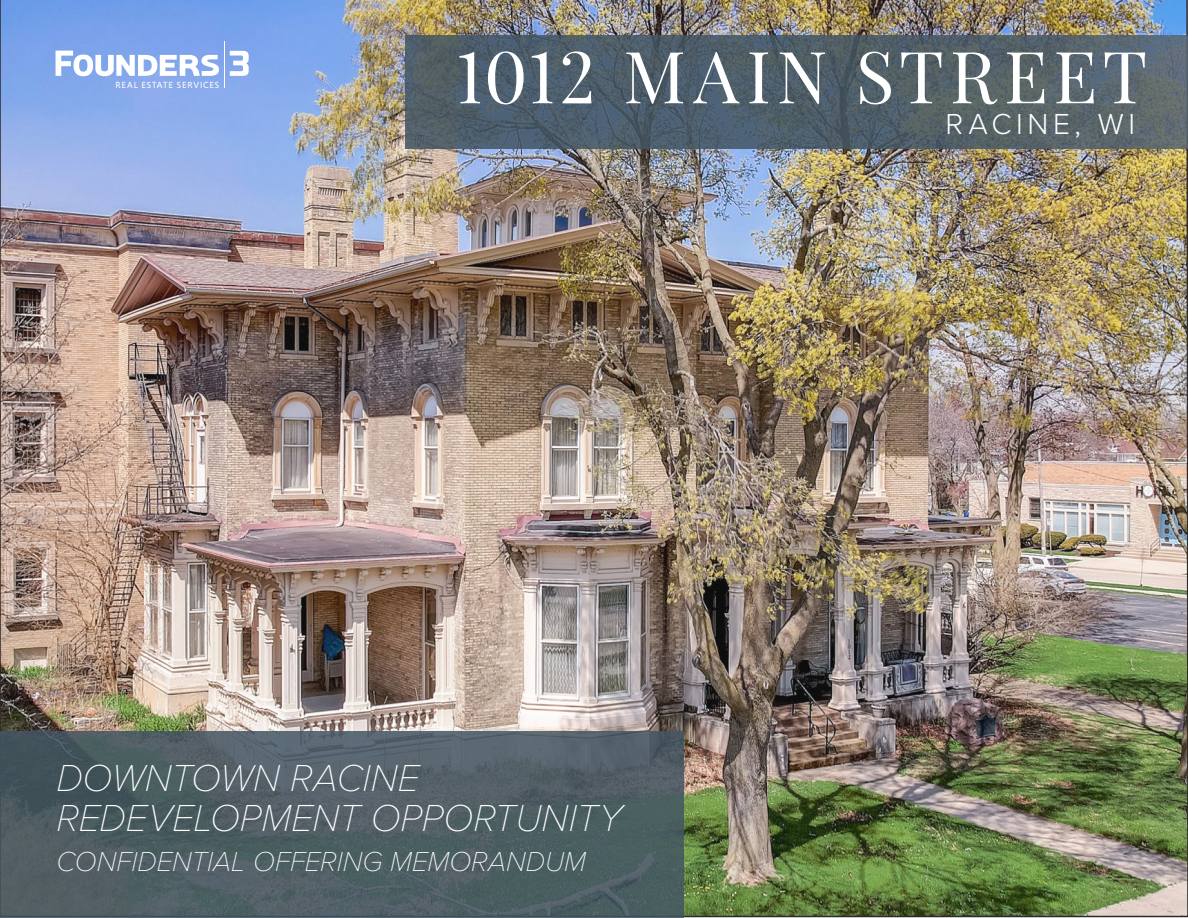
<style>
.page{position:relative;width:1188px;height:918px;background:#fff}
.page>*{position:absolute;margin:0;border:0;box-sizing:border-box;transform-origin:0 0}
.body_text{font:72px "Playfair Display";letter-spacing:.075em;color:#fff}
.body_text-2{font:italic 100 39px "Proxima Nova";letter-spacing:-.005em;color:#fff}
.body_text-3{font:300 30px "Proxima Nova";letter-spacing:.155em;color:#fff}
.body_text-4{font:italic 100 28.5px "Proxima Nova";color:#fff}
.t1{font:9px "Niveau Grotesk";letter-spacing:.095em;color:#fff}
</style>
<div class="page">
<img style="left:0;top:0;width:1188px;height:918px">
<hr style="left:224px;top:42px;width:1px;height:46px;background:#fff">
<svg style="left:56px;top:51px;width:163px;height:25px"></svg>
<svg style="left:230px;top:51px;width:19px;height:25px"></svg>
<svg style="left:0;top:732px;width:683px;height:186px"></svg>
<svg style="left:405px;top:35px;width:783px;height:113px"></svg>
<p class="t1" style="left:116px;top:80px;width:105px">REAL ESTATE SERVICES</p>
<p class="body_text" style="left:457px;top:20px;width:692px">1012 MAIN STREET</p>
<p class="body_text-3" style="left:946px;top:101px;width:191px">RACINE, WI</p>
<p class="body_text-2" style="left:56px;top:749px;width:365px">DOWNTOWN RACINE</p>
<p class="body_text-2" style="left:56px;top:789px;width:568px">REDEVELOPMENT OPPORTUNITY</p>
<p class="body_text-4" style="left:56px;top:841px;width:531px">CONFIDENTIAL OFFERING MEMORANDUM</p>
</div>
